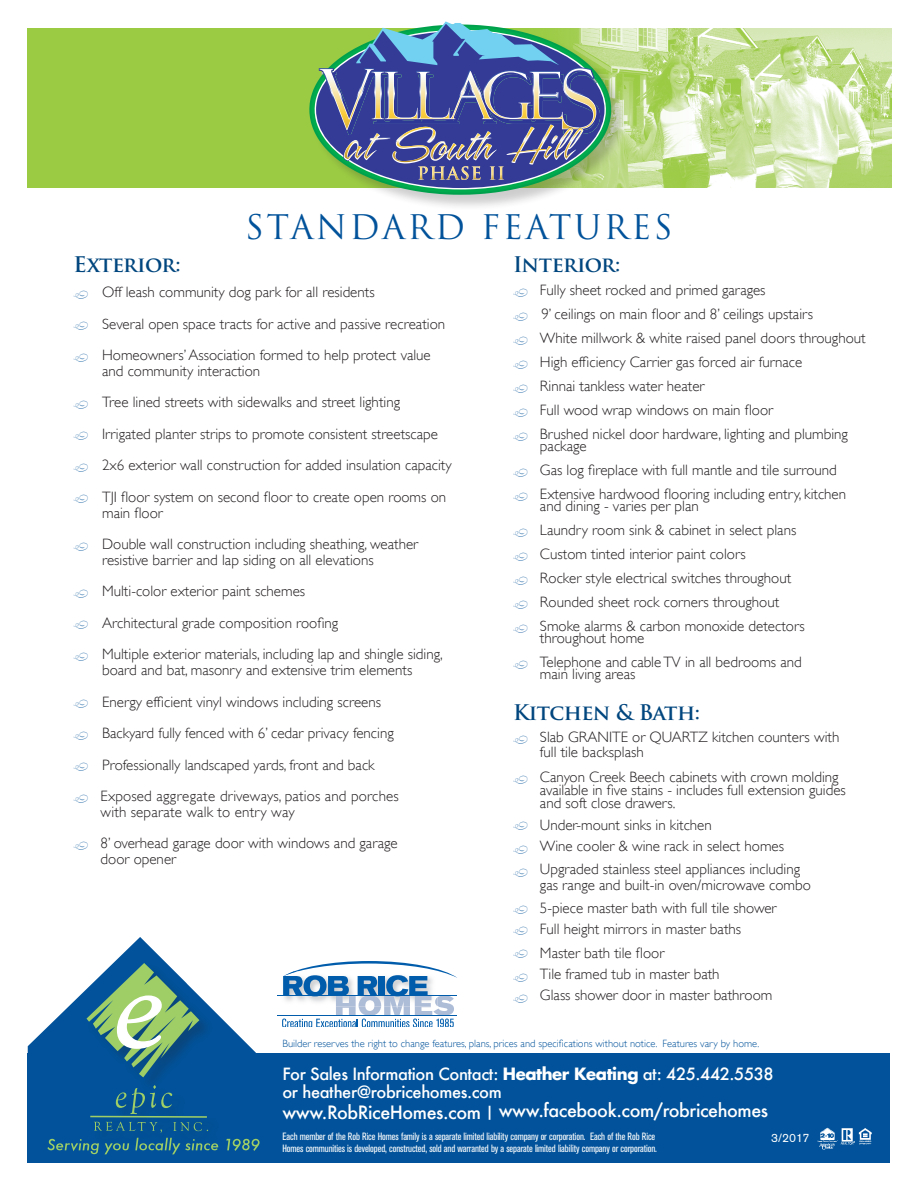
<style>
.page{position:relative;width:918px;height:1188px;background:#fff}
.page>*{position:absolute;margin:0;border:0;box-sizing:border-box;transform-origin:0 0}
.t1{font:33px "Trajan Pro";letter-spacing:.075em;color:#01529a}
.t2{font:700 21px "Trajan Pro";letter-spacing:-.03em;color:#00467e}
.t3{font:500 18px "Futura";letter-spacing:-.025em;color:#fff}
.t4{font:500 16.5px/18px "Futura";letter-spacing:-.025em;color:#fff}
.t5{font:300 15px/31.5px "Gill Sans";color:#231f20}
.t6{font:12px "Akzidenz Grotesk BE";color:#fff}
.t7{font:condensed 10.5px "Akzidenz Grotesk BE";letter-spacing:-.01em;color:#fff}
.t8{font:300 10.5px "Gill Sans";color:#01529a}
.s1{font-family:"Bickham Script MM Or 600";font-weight:400;font-size:18px;color:#01529a}
.s2{font-family:"Bickham Script MM Or 600";font-weight:400;font-size:18px;color:#10579e}
.s3{font-weight:700}
.s4{font-size:15px}
</style>
<div class="page">
<svg style="left:28px;top:937px;width:313px;height:116px"></svg>
<div style="left:28px;top:1053px;width:862px;height:109px;background:#01529a"></div>
<img style="left:840px;top:1128px;width:32px;height:17px">
<img style="left:818px;top:1127px;width:20px;height:23px">
<div style="left:87px;top:963px;width:136px;height:184px;background:#231f20;opacity:.24"></div>
<svg style="left:86px;top:963px;width:113px;height:114px"></svg>
<svg style="left:47px;top:1085px;width:213px;height:69px"></svg>
<svg style="left:282px;top:961px;width:175px;height:65px"></svg>
<hr style="left:278px;top:1015px;width:179px;height:1px;background:#015dac">
<hr style="left:278px;top:996px;width:179px;height:1px;background:#015dac">
<img style="left:27px;top:28px;width:864px;height:160px">
<div style="left:310px;top:23px;width:318px;height:188px;background:#231f20;opacity:.22"></div>
<svg style="left:309px;top:25px;width:302px;height:170px"></svg>
<svg style="left:311px;top:27px;width:299px;height:166px"></svg>
<svg style="left:313px;top:26px;width:295px;height:163px"></svg>
<svg style="left:316px;top:23px;width:289px;height:165px;background:#75a474"></svg>
<svg style="left:320px;top:21px;width:280px;height:159px;background:#647a9b"></svg>
<h1 class="t1" style="left:245px;top:206px;width:429px">STANDARD FEATURES</h1>
<h2 class="t2" style="left:74px;top:252px;width:109px">Exterior:</h2>
<h2 class="t2" style="left:513px;top:252px;width:109px">Interior:</h2>
<p class="t5" style="left:513px;top:278px;width:354px;line-height:24px"><span class="s1">3</span> Fully sheet rocked and primed garages<br><span class="s1">3</span> 9’ ceilings on main floor and 8’ ceilings upstairs<br><span class="s1">3</span> White millwork &amp; white raised panel doors throughout <span class="s1">3</span> High efficiency Carrier gas forced air furnace<br><span class="s1">3</span> Rinnai tankless water heater<br><span class="s1">3</span> Full wood wrap windows on main floor<br><span class="s1">3</span> Brushed nickel door hardware, lighting and plumbing</p>
<p class="t5" style="left:513px;top:434px;width:335px;line-height:24px;text-indent:27px">package<br><span class="s1">3</span> Gas log fireplace with full mantle and tile surround<br><span class="s1">3</span> Extensive hardwood flooring including entry, kitchen</p>
<p class="t5" style="left:513px;top:494px;width:293px;line-height:24px;text-indent:27px">and dining - varies per plan<br><span class="s1">3</span> Laundry room sink &amp; cabinet in select plans <span class="s1">3</span> Custom tinted interior paint colors<br><span class="s1">3</span> Rocker style electrical switches throughout <span class="s1">3</span> Rounded sheet rock corners throughout<br><span class="s2">3</span> Smoke alarms &amp; carbon monoxide detectors</p>
<p class="t5" style="left:513px;top:626px;width:290px;line-height:24px;text-indent:27px">throughout home<br><span class="s1">3</span> Telephone and cable TV in all bedrooms and</p>
<p class="t5" style="left:540px;top:658px;width:97px">main living areas</p>
<p class="t5" style="left:74px;top:276px;width:373px"><span class="s1">3</span> Off leash community dog park for all residents<br><span class="s1">3</span> Several open space tracts for active and passive recreation<br><span class="s1">3</span> Homeowners’ Association formed to help protect value</p>
<p class="t5" style="left:74px;top:355px;width:380px;text-indent:28px">and community interaction<br><span class="s1">3</span> Tree lined streets with sidewalks and street lighting<br><span class="s1">3</span> Irrigated planter strips to promote consistent streetscape <span class="s1">3</span> 2x6 exterior wall construction for added insulation capacity <span class="s1">3</span> TJI floor system on second floor to create open rooms on</p>
<p class="t5" style="left:74px;top:496px;width:346px;text-indent:28px">main floor<br><span class="s1">3</span> Double wall construction including sheathing, weather</p>
<p class="t5" style="left:74px;top:544px;width:371px;text-indent:28px">resistive barrier and lap siding on all elevations<br><span class="s1">3</span> Multi-color exterior paint schemes<br><span class="s1">3</span> Architectural grade composition roofing<br><span class="s1">3</span> Multiple exterior materials, including lap and shingle siding,</p>
<p class="t5" style="left:74px;top:654px;width:340px;text-indent:28px">board and bat, masonry and extensive trim elements <span class="s1">3</span> Energy efficient vinyl windows including screens<br><span class="s1">3</span> Backyard fully fenced with 6’ cedar privacy fencing <span class="s1">3</span> Professionally landscaped yards, front and back<br><span class="s1">3</span> Exposed aggregate driveways, patios and porches</p>
<p class="t5" style="left:74px;top:796px;width:326px;text-indent:27px">with separate walk to entry way<br><span class="s1">3</span> 8’ overhead garage door with windows and garage</p>
<p class="t5" style="left:101px;top:843px;width:77px">door opener</p>
<h2 class="t2" style="left:513px;top:699px;width:189px">Kitchen &amp; Bath:</h2>
<p class="t5" style="left:540px;top:729px;width:301px;line-height:15px;text-indent:-27px"><span class="s1">3</span> Slab GRANITE or QUARTZ kitchen counters with full tile backsplash</p>
<p class="t5" style="left:540px;top:770px;width:307px;line-height:12.8px;text-indent:-27px"><span class="s1">3</span> Canyon Creek Beech cabinets with crown molding available in five stains - includes full extension guides and soft close drawers.</p>
<p class="t5" style="left:513px;top:814px;width:273px;line-height:21px"><sup>3</sup> Under-mount sinks in kitchen<br><span class="s1">3</span> Wine cooler &amp; wine rack in select homes</p>
<p class="t5" style="left:540px;top:860px;width:272px;line-height:16.5px;text-indent:-27px"><span class="s1">3</span> Upgraded stainless steel appliances including gas range and built-in oven/microwave combo</p>
<p class="t5" style="left:513px;top:897px;width:265px;line-height:21px"><span class="s1">3</span> 5-piece master bath with full tile shower<br><span class="s1">3</span> Full height mirrors in master baths</p>
<p class="t5" style="left:513px;top:942px;width:261px;line-height:21px"><sup>3</sup> Master bath tile floor<br><span class="s1">3</span> Tile framed tub in master bath<br><span class="s1">3</span> Glass shower door in master bathroom</p>
<p class="t8" style="left:282px;top:1035px;width:478px">Builder reserves the right to change features, plans, prices and specifications without notice. Features vary by home.</p>
<p class="t4" style="left:282px;top:1064px;width:493px">For Sales Information Contact: <span class="s3">Heather Keating</span> at: 425.442.5538 or heather@robricehomes.com</p>
<p class="t3" style="left:282px;top:1098px;width:487px">www.RobRiceHomes.com <span class="s4">|</span> www.facebook.com/robricehomes</p>
<p class="t7" style="left:282px;top:1130px;width:374px">Each member of the Rob Rice Homes family is a separate limited liability company or corporation. Each of the Rob Rice</p>
<p class="t6" style="left:771px;top:1131px;width:40px">3/2017</p>
<p class="t7" style="left:282px;top:1143px;width:376px">Homes communities is developed, constructed, sold and warranted by a separate limited liability company or corporation.</p>
</div>
